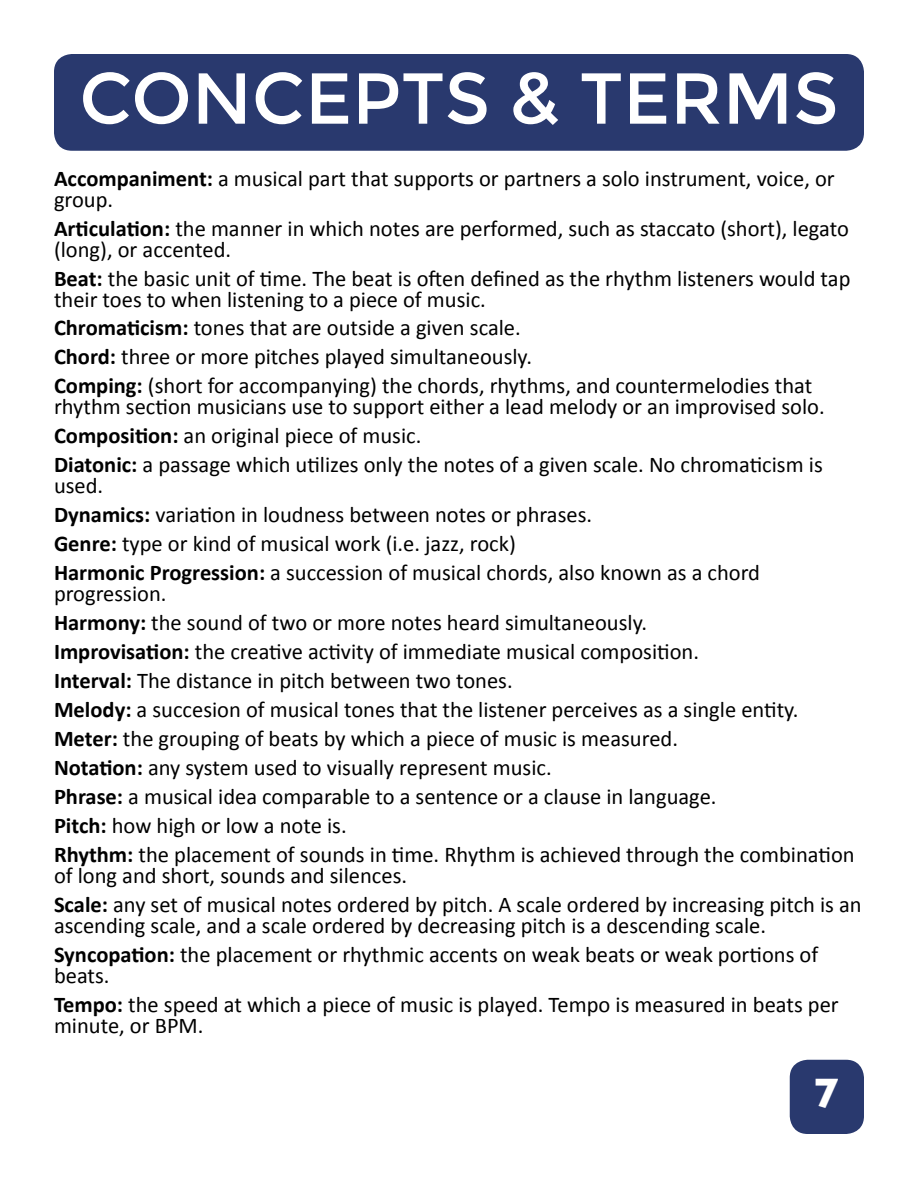
<style>
.page{position:relative;width:918px;height:1188px;background:#fff}
.page>*{position:absolute;margin:0;border:0;box-sizing:border-box;transform-origin:0 0}
.t1{font:72px "Montserrat";color:#fff}
.t2{font:700 43.5px "Gill Sans";color:#fff}
.t3{font:22.5px/29px "Calibri";color:#000}
.s1{font-weight:700}
</style>
<div class="page">
<div style="left:790px;top:1060px;width:74px;height:74px;background:#29396e;border-radius:18px"></div>
<div style="left:54px;top:54px;width:810px;height:97px;background:#29396e;border-radius:18px"></div>
<h1 class="t1" style="left:79px;top:57px;width:761px">CONCEPTS &amp; TERMS</h1>
<p class="t3" style="left:54px;top:168px;width:782px;line-height:21px"><span class="s1">Accompaniment:</span> a musical part that supports or partners a solo instrument, voice, or group.</p>
<p class="t3" style="left:54px;top:218px;width:796px;line-height:21px"><span class="s1">Articulation:</span> the manner in which notes are performed, such as staccato (short), legato (long), or accented.</p>
<p class="t3" style="left:54px;top:268px;width:798px;line-height:21px"><span class="s1">Beat:</span> the basic unit of time. The beat is often defined as the rhythm listeners would tap their toes to when listening to a piece of music.</p>
<p class="t3" style="left:54px;top:314px;width:760px"><span class="s1">Chromaticism:</span> tones that are outside a given scale.<br><span class="s1">Chord:</span> three or more pitches played simultaneously.<br><span class="s1">Comping:</span> (short for accompanying) the chords, rhythms, and countermelodies that</p>
<p class="t3" style="left:54px;top:393px;width:772px">rhythm section musicians use to support either a lead melody or an improvised solo.<br><span class="s1">Composition:</span> an original piece of music.<br><span class="s1">Diatonic:</span> a passage which utilizes only the notes of a given scale. No chromaticism is</p>
<p class="t3" style="left:54px;top:471px;width:708px">used.<br><span class="s1">Dynamics:</span> variation in loudness between notes or phrases.<br><span class="s1">Genre:</span> type or kind of musical work (i.e. jazz, rock)<br><span class="s1">Harmonic Progression:</span> a succession of musical chords, also known as a chord</p>
<p class="t3" style="left:54px;top:579px;width:802px">progression.<br><span class="s1">Harmony:</span> the sound of two or more notes heard simultaneously.<br><span class="s1">Improvisation:</span> the creative activity of immediate musical composition.<br><span class="s1">Interval:</span> The distance in pitch between two tones.<br><span class="s1">Melody:</span> a succesion of musical tones that the listener perceives as a single entity.<br><span class="s1">Meter:</span> the grouping of beats by which a piece of music is measured.<br><span class="s1">Notation:</span> any system used to visually represent music.<br><span class="s1">Phrase:</span> a musical idea comparable to a sentence or a clause in language.<br><span class="s1">Pitch:</span> how high or low a note is.<br><span class="s1">Rhythm:</span> the placement of sounds in time. Rhythm is achieved through the combination</p>
<p class="t3" style="left:54px;top:861px;width:809px">of long and short, sounds and silences.<br><span class="s1">Scale:</span> any set of musical notes ordered by pitch. A scale ordered by increasing pitch is an</p>
<p class="t3" style="left:54px;top:911px;width:766px">ascending scale, and a scale ordered by decreasing pitch is a descending scale.<br><span class="s1">Syncopation:</span> the placement or rhythmic accents on weak beats or weak portions of</p>
<p class="t3" style="left:54px;top:961px;width:786px">beats.<br><span class="s1">Tempo:</span> the speed at which a piece of music is played. Tempo is measured in beats per</p>
<p class="t3" style="left:54px;top:1011px;width:151px">minute, or BPM.</p>
<h2 class="t2" style="left:814px;top:1059px;width:27px">7</h2>
</div>
